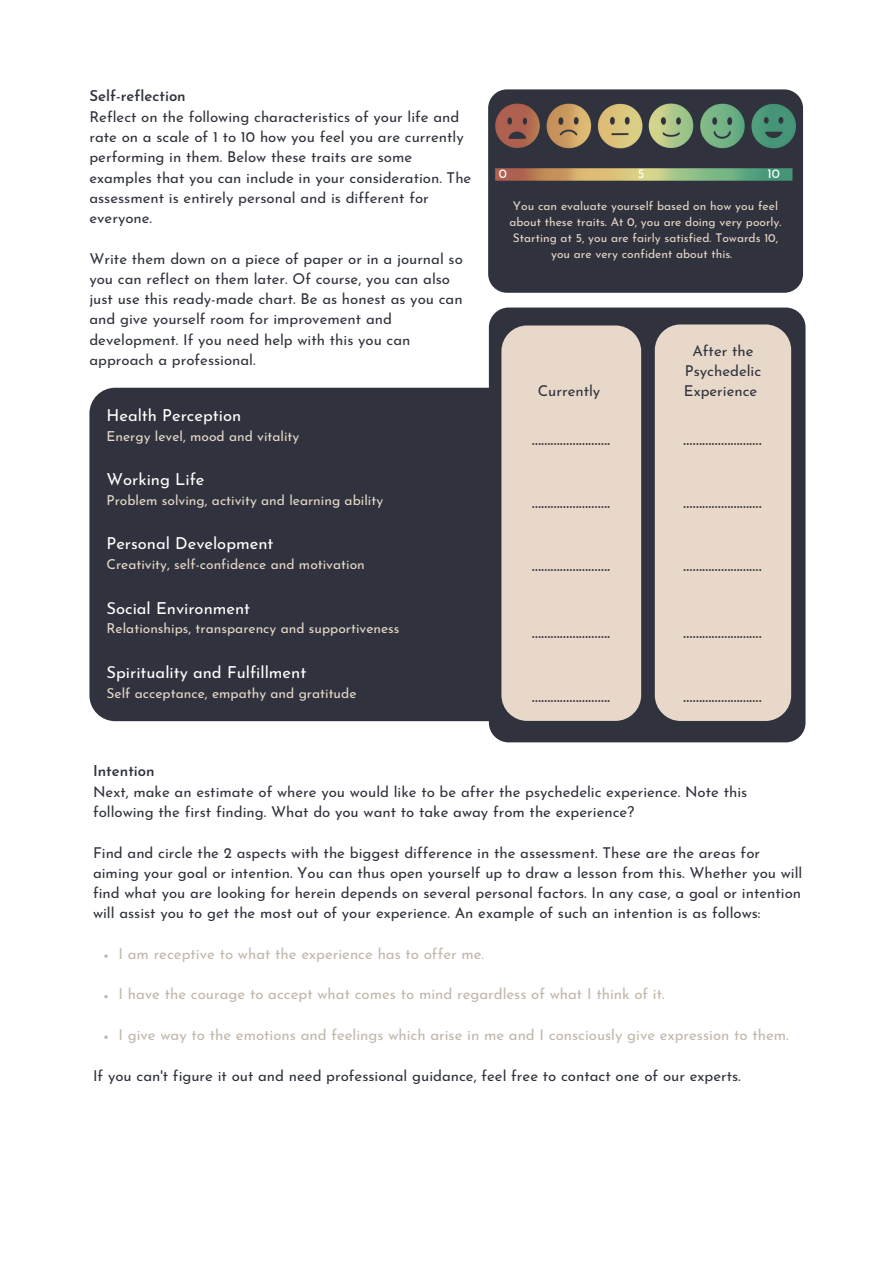
<style>
.page{position:relative;width:894px;height:1264px;background:#fff}
.page>*{position:absolute;margin:0;border:0;box-sizing:border-box;transform-origin:0 0}
.t1{font:18px "Josefin Sans";color:#30333d}
.t2{font:16.5px "Josefin Sans";color:#fff}
.t3{font:15px/20.2px "Josefin Sans";color:#30333d}
.t4{font:15px "Josefin Sans";color:#c2b7aa}
.t5{font:600 15px "Josefin Sans";color:#30333d}
.t6{font:13.8px "Josefin Sans";color:#e7d8c9}
.t7{font:12.9px "Josefin Sans";color:#fff}
.t8{font:12px "Josefin Sans";color:#e7d8c9}
</style>
<div class="page">
<div style="left:89px;top:388px;width:702px;height:333px;background:#30333d;border-radius:26px"></div>
<div style="left:488px;top:307px;width:317px;height:435px;background:#30333d;border-radius:20px"></div>
<div style="left:501px;top:325px;width:140px;height:396px;background:#e7d8c9;border-radius:26px"></div>
<div style="left:654px;top:324px;width:137px;height:397px;background:#e7d8c9;border-radius:26px"></div>
<div style="left:488px;top:89px;width:314px;height:204px;background:#30333d;border-radius:19px"></div>
<img style="left:495px;top:103px;width:300px;height:78px">
<svg style="left:104px;top:995px;width:4px;height:3px"></svg>
<p class="t5" style="left:89px;top:90px;width:98px">Self-reflection</p>
<p class="t3" style="left:89px;top:108px;width:383px">Reflect on the following characteristics of your life and rate on a scale of 1 to 10 how you feel you are currently performing in them. Below these traits are some examples that you can include in your consideration. The assessment is entirely personal and is different for everyone.</p>
<p class="t3" style="left:89px;top:250px;width:375px">Write them down on a piece of paper or in a journal so you can reflect on them later. Of course, you can also just use this ready-made chart. Be as honest as you can and give yourself room for improvement and development. If you need help with this you can approach a professional.</p>
<p class="t2" style="left:106px;top:408px;width:136px">Health Perception</p>
<p class="t6" style="left:106px;top:430px;width:194px">Energy level, mood and vitality</p>
<p class="t2" style="left:106px;top:472px;width:99px">Working Life</p>
<p class="t6" style="left:106px;top:494px;width:278px">Problem solving, activity and learning ability</p>
<p class="t2" style="left:106px;top:537px;width:168px">Personal Development</p>
<p class="t6" style="left:106px;top:558px;width:260px">Creativity, self-confidence and motivation</p>
<p class="t2" style="left:106px;top:601px;width:145px">Social Environment</p>
<p class="t6" style="left:106px;top:623px;width:294px">Relationships, transparency and supportiveness</p>
<p class="t2" style="left:106px;top:665px;width:201px">Spirituality and Fulfillment</p>
<p class="t6" style="left:106px;top:687px;width:251px">Self acceptance, empathy and gratitude</p>
<p class="t7" style="left:498px;top:168px;width:10px">0</p>
<p class="t7" style="left:637px;top:168px;width:8px">5</p>
<p class="t7" style="left:767px;top:168px;width:14px">10</p>
<p class="t8" style="left:513px;top:201px;width:266px">You can evaluate yourself based on how you feel</p>
<p class="t8" style="left:509px;top:217px;width:273px">about these traits. At 0, you are doing very poorly.</p>
<p class="t8" style="left:512px;top:233px;width:267px">Starting at 5, you are fairly satisfied. Towards 10,</p>
<p class="t8" style="left:551px;top:249px;width:183px">you are very confident about this.</p>
<p class="t3" style="left:537px;top:382px;width:64px">Currently</p>
<p class="t3" style="left:683px;top:342px;width:79px;text-align:center">After the<br>Psychedelic<br>Experience</p>
<p class="t1" style="left:531px;top:431px;width:80px">…………………….</p>
<p class="t1" style="left:683px;top:431px;width:80px">…………………….</p>
<p class="t1" style="left:531px;top:495px;width:80px">…………………….</p>
<p class="t1" style="left:683px;top:495px;width:80px">…………………….</p>
<p class="t1" style="left:531px;top:557px;width:80px">…………………….</p>
<p class="t1" style="left:683px;top:557px;width:80px">…………………….</p>
<p class="t1" style="left:531px;top:625px;width:80px">…………………….</p>
<p class="t1" style="left:683px;top:625px;width:80px">…………………….</p>
<p class="t1" style="left:531px;top:688px;width:80px">…………………….</p>
<p class="t1" style="left:683px;top:688px;width:80px">…………………….</p>
<p class="t5" style="left:93px;top:765px;width:63px">Intention</p>
<p class="t3" style="left:93px;top:782px;width:655px">Next, make an estimate of where you would like to be after the psychedelic experience. Note this following the first finding. What do you want to take away from the experience?</p>
<p class="t3" style="left:93px;top:843px;width:710px">Find and circle the 2 aspects with the biggest difference in the assessment. These are the areas for aiming your goal or intention. You can thus open yourself up to draw a lesson from this. Whether you will find what you are looking for herein depends on several personal factors. In any case, a goal or intention will assist you to get the most out of your experience. An example of such an intention is as follows:</p>
<p class="t4" style="left:118px;top:947px;width:367px">I am receptive to what the experience has to offer me.</p>
<p class="t4" style="left:118px;top:988px;width:547px">I have the courage to accept what comes to mind regardless of what I think of it.</p>
<p class="t4" style="left:118px;top:1028px;width:671px">I give way to the emotions and feelings which arise in me and I consciously give expression to them.</p>
<p class="t3" style="left:93px;top:1066px;width:649px">If you can't figure it out and need professional guidance, feel free to contact one of our experts.</p>
</div>
